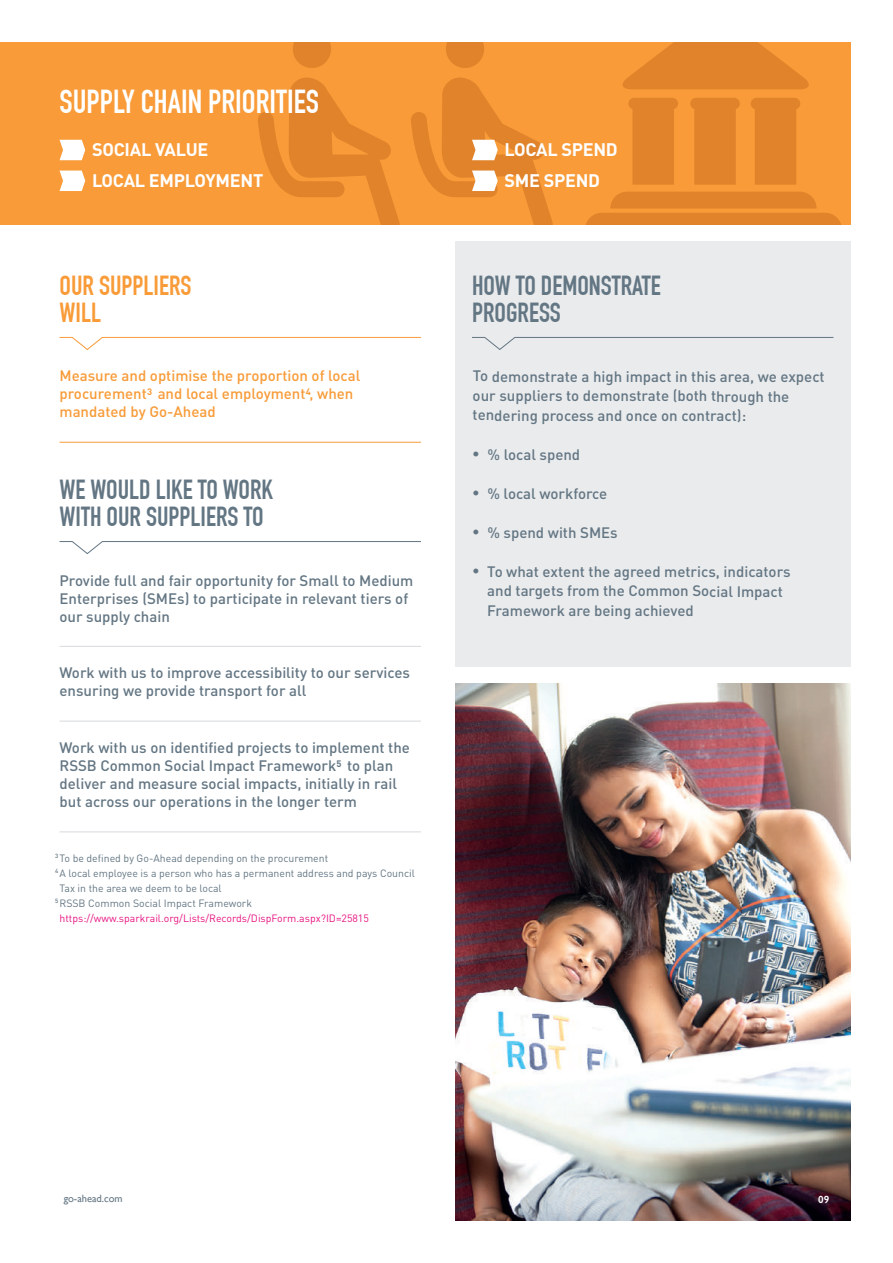
<style>
.page{position:relative;width:893px;height:1263px;background:#fff}
.page>*{position:absolute;margin:0;border:0;box-sizing:border-box;transform-origin:0 0}
.t1{font:700 32.55px "DIN Condensed";color:#fff}
.t2{font:700 27px/27px "DIN Condensed";color:#637683}
.t3{font:700 27px/27px "DIN Condensed";color:#f89b38}
.t4{font:700 18px "DIN Pro";letter-spacing:-.015em;color:#fff}
.t5{font:500 15px/18px "DIN Pro";letter-spacing:-.005em;color:#637683}
.t6{font:500 15px/18px "DIN Pro";color:#f89b38}
.t7{font:10.5px/15px "DIN Pro";color:#637683}
.t8{font:10.5px "DIN Pro";color:#e81482}
.t9{font:10.5px "Gill Sans";color:#637683}
.t10{font:600 10.5px "Gill Sans";color:#fff}
.t11{font:700 9.3px "DIN Pro";color:#f89b38}
.t12{font:700 9.3px "DIN Pro";color:#637683}
.t13{font:500 6px "DIN Pro";color:#637683}
</style>
<div class="page">
<div style="left:0;top:43px;width:850px;height:182px;background:#f89b38"></div>
<svg style="left:623px;top:43px;width:186px;height:46px"></svg>
<svg style="left:628px;top:98px;width:50px;height:87px"></svg>
<svg style="left:690px;top:98px;width:50px;height:87px"></svg>
<svg style="left:751px;top:98px;width:49px;height:87px"></svg>
<svg style="left:586px;top:192px;width:255px;height:33px"></svg>
<svg style="left:293px;top:43px;width:38px;height:25px"></svg>
<svg style="left:258px;top:77px;width:142px;height:148px"></svg>
<svg style="left:446px;top:43px;width:38px;height:25px"></svg>
<svg style="left:60px;top:140px;width:25px;height:20px"></svg>
<svg style="left:59px;top:337px;width:362px;height:13px"></svg>
<hr style="left:60px;top:646px;width:361px;height:1px;background:#d7d9dd">
<hr style="left:60px;top:721px;width:361px;height:1px;background:#d7d9dd">
<hr style="left:60px;top:831px;width:361px;height:1px;background:#d7d9dd">
<svg style="left:59px;top:541px;width:362px;height:13px"></svg>
<div style="left:455px;top:242px;width:395px;height:425px;background:#eaebed"></div>
<svg style="left:472px;top:337px;width:362px;height:13px"></svg>
<hr style="left:60px;top:442px;width:361px;height:1px;background:#f89b38">
<img style="left:455px;top:684px;width:395px;height:536px">
<svg style="left:411px;top:77px;width:142px;height:148px"></svg>
<svg style="left:60px;top:171px;width:25px;height:20px"></svg>
<h1 class="t1" style="left:60px;top:82px;width:261px">SUPPLY CHAIN PRIORITIES</h1>
<p class="t4" style="left:92px;top:138px;width:118px">SOCIAL VALUE</p>
<p class="t4" style="left:504px;top:138px;width:115px">LOCAL SPEND</p>
<p class="t4" style="left:92px;top:168px;width:173px">LOCAL EMPLOYMENT</p>
<p class="t4" style="left:504px;top:168px;width:97px">SME SPEND</p>
<h2 class="t3" style="left:60px;top:272px;width:133px">OUR SUPPLIERS<br>WILL</h2>
<p class="t6" style="left:60px;top:366px;width:302px">Measure and optimise the proportion of local procurement and local employment , when mandated by Go-Ahead</p>
<p class="t11" style="left:147px;top:385px;width:7px">3</p>
<p class="t11" style="left:306px;top:385px;width:7px">4</p>
<h2 class="t2" style="left:60px;top:477px;width:215px">WE WOULD LIKE TO WORK<br>WITH OUR SUPPLIERS TO</h2>
<p class="t5" style="left:60px;top:570px;width:355px">Provide full and fair opportunity for Small to Medium<br>Enterprises (SMEs) to participate in relevant tiers of our supply chain</p>
<p class="t5" style="left:60px;top:663px;width:352px">Work with us to improve accessibility to our services ensuring we provide transport for all</p>
<p class="t5" style="left:60px;top:738px;width:352px">Work with us on identified projects to implement the RSSB Common Social Impact Framework to plan deliver and measure social impacts, initially in rail but across our operations in the longer term</p>
<p class="t12" style="left:337px;top:757px;width:7px">5</p>
<p class="t13" style="left:55px;top:852px;width:5px">3</p>
<p class="t13" style="left:55px;top:867px;width:5px">4</p>
<p class="t13" style="left:55px;top:897px;width:5px">5</p>
<p class="t7" style="left:60px;top:850px;width:357px">To be defined by Go-Ahead depending on the procurement<br>A local employee is a person who has a permanent address and pays Council Tax in the area we deem to be local<br>RSSB Common Social Impact Framework</p>
<p class="t8" style="left:60px;top:911px;width:311px">https://www.sparkrail.org/Lists/Records/DispForm.aspx?ID=25815</p>
<h2 class="t2" style="left:472px;top:272px;width:190px">HOW TO DEMONSTRATE<br>PROGRESS</h2>
<p class="t5" style="left:473px;top:366px;width:354px;line-height:19.5px">To demonstrate a high impact in this area, we expect our suppliers to demonstrate (both through the tendering process and once on contract):</p>
<p class="t5" style="left:487px;top:445px;width:94px">% local spend</p>
<p class="t5" style="left:487px;top:484px;width:121px">% local workforce</p>
<p class="t5" style="left:487px;top:523px;width:132px">% spend with SMEs</p>
<p class="t5" style="left:487px;top:561px;width:305px;line-height:19.5px">To what extent the agreed metrics, indicators and targets from the Common Social Impact<br>Framework are being achieved</p>
<p class="t5" style="left:472px;top:444px;width:9px">•</p>
<p class="t5" style="left:472px;top:483px;width:9px">•</p>
<p class="t5" style="left:472px;top:522px;width:9px">•</p>
<p class="t5" style="left:472px;top:561px;width:9px">•</p>
<p class="t9" style="left:64px;top:1192px;width:60px">go-ahead.com</p>
<p class="t10" style="left:818px;top:1193px;width:13px">09</p>
</div>
